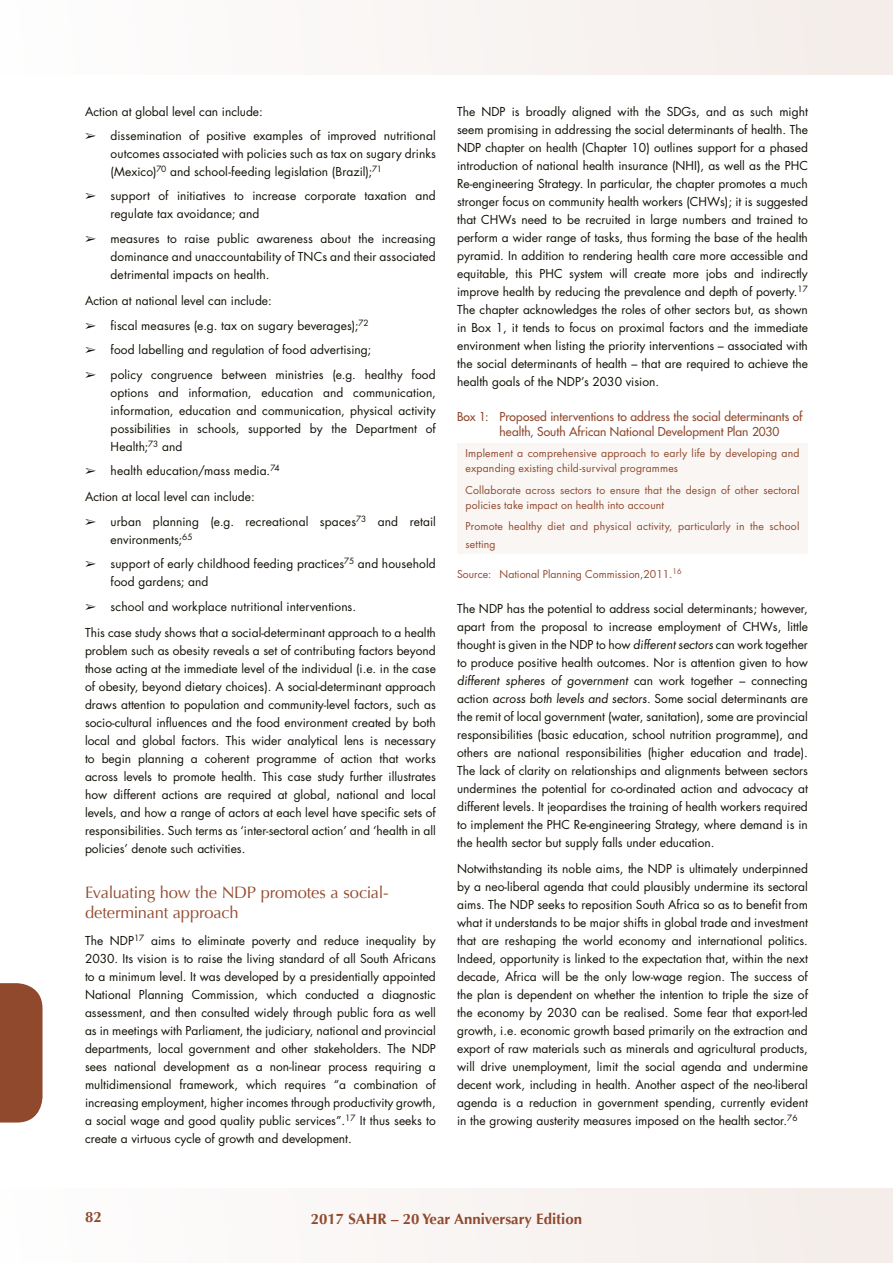
<style>
.page{position:relative;width:893px;height:1263px;background:#fff}
.page>*{position:absolute;margin:0;border:0;box-sizing:border-box;transform-origin:0 0}
.t1{font:16.5px/19.8px "Optima";letter-spacing:-.01em;color:#90492d}
.t2{font:700 15px "Optima";color:#90492d}
.t3{font:12px/18px "Futura";color:#141006;text-align:justify}
.t4{font:12px/14.4px "Futura";letter-spacing:.005em;color:#90492d}
.t5{font:10.5px/15px "Futura";letter-spacing:.01em;color:#90492d}
</style>
<div class="page">
<div style="left:0;top:1188px;width:893px;height:75px;background:#f9f5f4"></div>
<div style="left:0;top:0;width:893px;height:74px;background:#f9f5f4"></div>
<div style="left:0;top:983px;width:43px;height:139px;background:#90492d"></div>
<div style="left:457px;top:443px;width:351px;height:111px;background:#f9f6f4"></div>
<p class="t3" style="left:85px;top:102px;width:179px">Action at global level can include:</p>
<p class="t3" style="left:111px;top:126px;width:327px;text-indent:-26px">➢ dissemination of positive examples of improved nutritional outcomes associated with policies such as tax on sugary drinks (Mexico)<sup>70</sup> and school-feeding legislation (Brazil);<sup>71</sup></p>
<p class="t3" style="left:111px;top:187px;width:327px;text-indent:-26px">➢ support of initiatives to increase corporate taxation and regulate tax avoidance; and</p>
<p class="t3" style="left:111px;top:229px;width:327px;text-indent:-26px">➢ measures to raise public awareness about the increasing dominance and unaccountability of TNCs and their associated detrimental impacts on health.</p>
<p class="t3" style="left:85px;top:292px;width:188px">Action at national level can include:</p>
<p class="t3" style="left:85px;top:316px;width:285px">➢ fiscal measures (e.g. tax on sugary beverages);<sup>72</sup></p>
<p class="t3" style="left:85px;top:341px;width:288px">➢ food labelling and regulation of food advertising;</p>
<p class="t3" style="left:111px;top:365px;width:327px;text-indent:-26px">➢ policy congruence between ministries (e.g. healthy food options and information, education and communication, information, education and communication, physical activity possibilities in schools, supported by the Department of Health;<sup>73</sup> and</p>
<p class="t3" style="left:85px;top:461px;width:196px">➢ health education/mass media.<sup>74</sup></p>
<p class="t3" style="left:85px;top:488px;width:171px">Action at local level can include:</p>
<p class="t3" style="left:111px;top:512px;width:327px;text-indent:-26px">➢ urban planning (e.g. recreational spaces<sup>73</sup> and retail environments;<sup>65</sup></p>
<p class="t3" style="left:111px;top:555px;width:327px;text-indent:-26px">➢ support of early childhood feeding practices<sup>75</sup> and household food gardens; and</p>
<p class="t3" style="left:85px;top:597px;width:273px">➢ school and workplace nutritional interventions.</p>
<p class="t3" style="left:85px;top:623px;width:352px">This case study shows that a social-determinant approach to a health problem such as obesity reveals a set of contributing factors beyond those acting at the immediate level of the individual (i.e. in the case of obesity, beyond dietary choices). A social-determinant approach draws attention to population and community-level factors, such as socio-cultural influences and the food environment created by both local and global factors. This wider analytical lens is necessary to begin planning a coherent programme of action that works across levels to promote health. This case study further illustrates how different actions are required at global, national and local levels, and how a range of actors at each level have specific sets of responsibilities. Such terms as ‘inter-sectoral action’ and ‘health in all policies’ denote such activities.</p>
<h1 class="t1" style="left:85px;top:883px;width:305px">Evaluating how the NDP promotes a social&shy;determinant approach</h1>
<p class="t3" style="left:85px;top:931px;width:352px">The NDP<sup>17</sup> aims to eliminate poverty and reduce inequality by 2030. Its vision is to raise the living standard of all South Africans to a minimum level. It was developed by a presidentially appointed National Planning Commission, which conducted a diagnostic assessment, and then consulted widely through public fora as well as in meetings with parliament, the judiciary, national and provincial departments, local government and other stakeholders. The NDP sees national development as a non-linear process requiring a multidimensional framework, which requires “a combination of increasing employment, higher incomes through productivity growth, a social wage and good quality public services”.<sup>17</sup> It thus seeks to create a virtuous cycle of growth and development.</p>
<p class="t3" style="left:457px;top:102px;width:352px">The NDP is broadly aligned with the SDGs, and as such might seem promising in addressing the social determinants of health. The NDP chapter on health (Chapter 10) outlines support for a phased introduction of national health insurance (NHI), as well as the PHC Re-engineering Strategy. In particular, the chapter promotes a much stronger focus on community health workers (CHWs); it is suggested that CHWs need to be recruited in large numbers and trained to perform a wider range of tasks, thus forming the base of the health pyramid. In addition to rendering health care more accessible and equitable, this PHC system will create more jobs and indirectly improve health by reducing the prevalence and depth of poverty.<sup>17<br></sup>The chapter acknowledges the roles of other sectors but, as shown in Box 1, it tends to focus on proximal factors and the immediate environment when listing the priority interventions – associated with the social determinants of health – that are required to achieve the health goals of the NDP’s 2030 vision.</p>
<p class="t4" style="left:500px;top:410px;width:304px;text-indent:-43px">Box 1: Proposed interventions to address the social determinants of health, South African National Development Plan 2030</p>
<p class="t5" style="left:466px;top:446px;width:335px">Implement a comprehensive approach to early life by developing and expanding existing child-survival programmes</p>
<p class="t5" style="left:466px;top:482px;width:335px">Collaborate across sectors to ensure that the design of other sectoral policies take impact on health into account</p>
<p class="t5" style="left:466px;top:517px;width:335px;line-height:18px">Promote healthy diet and physical activity, particularly in the school setting</p>
<p class="t5" style="left:457px;top:566px;width:226px">Source: National Planning Commission,2011.<sup>16</sup></p>
<p class="t3" style="left:457px;top:599px;width:352px">The NDP has the potential to address social determinants; however, apart from the proposal to increase employment of CHWs, little thought is given in the NDP to how different sectors can work together to produce positive health outcomes. Nor is attention given to how different spheres of government can work together – connecting action across both levels and sectors. Some social determinants are the remit of local government (water, sanitation), some are provincial responsibilities (basic education, school nutrition programme), and others are national responsibilities (higher education and trade).<br>The lack of clarity on relationships and alignments between sectors undermines the potential for co-ordinated action and advocacy at different levels. It jeopardises the training of health workers required to implement the PHC Re-engineering Strategy, where demand is in the health sector but supply falls under education.</p>
<p class="t3" style="left:457px;top:859px;width:352px">Notwithstanding its noble aims, the NDP is ultimately underpinned by a neo-liberal agenda that could plausibly undermine its sectoral aims. The NDP seeks to reposition South Africa so as to benefit from what it understands to be major shifts in global trade and investment that are reshaping the world economy and international politics.<br>Indeed, opportunity is linked to the expectation that, within the next decade, Africa will be the only low-wage region. The success of the plan is dependent on whether the intention to triple the size of the economy by 2030 can be realised. Some fear that export-led growth, i.e. economic growth based primarily on the extraction and export of raw materials such as minerals and agricultural products, will drive unemployment, limit the social agenda and undermine decent work, including in health. Another aspect of the neo-liberal agenda is a reduction in government spending, currently evident in the growing austerity measures imposed on the health sector.<sup>76</sup></p>
<p class="t2" style="left:85px;top:1208px;width:18px">82</p>
<p class="t2" style="left:311px;top:1210px;width:273px">2017 SAHR – 20 Year Anniversary Edition</p>
</div>
